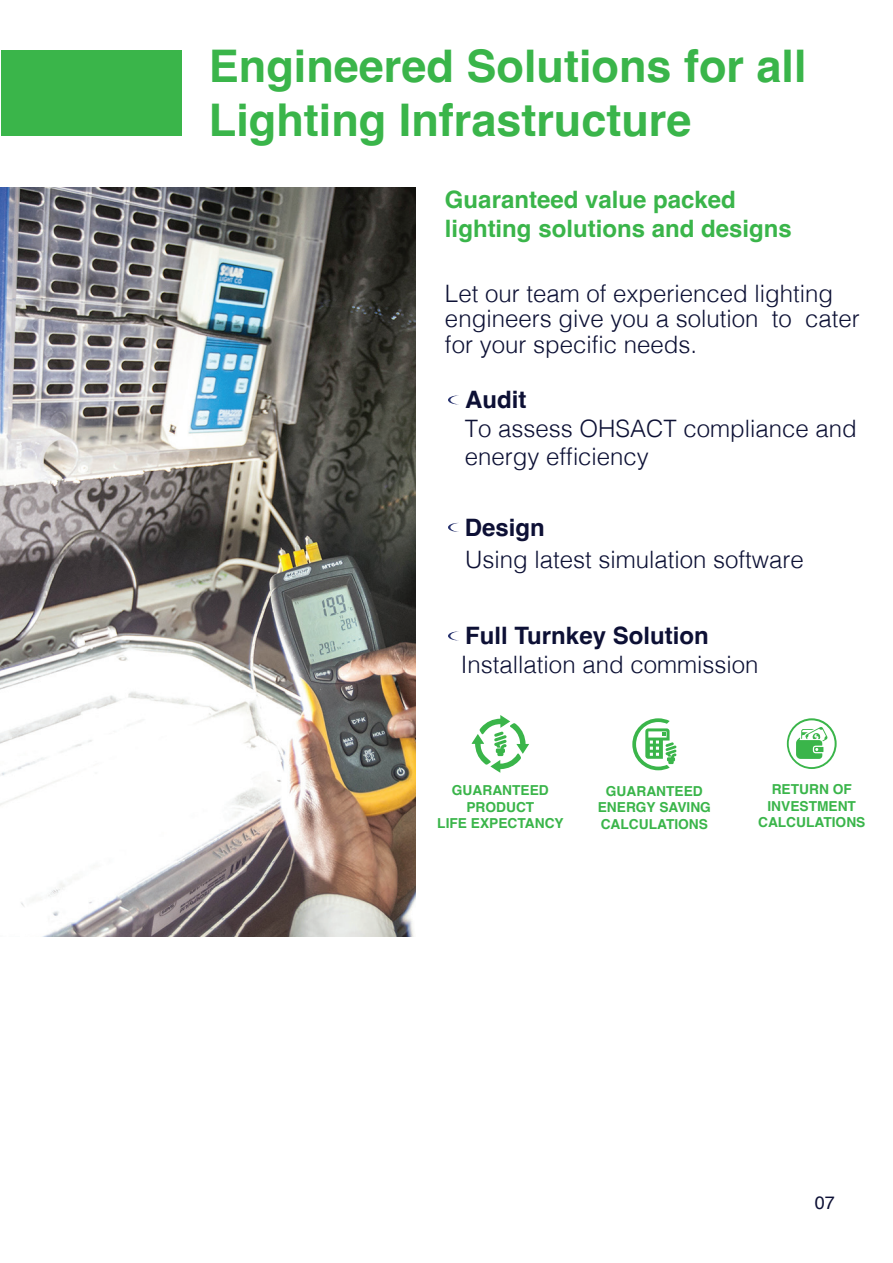
<style>
.page{position:relative;width:893px;height:1263px;background:#fff}
.page>*{position:absolute;margin:0;border:0;box-sizing:border-box;transform-origin:0 0}
.t1{font:700 45px/54px "Helvetica";color:#3ab54a}
.t2{font:300 24px/25.5px "Helvetica";color:#0d1135}
.t3{font:700 24px/28.8px "Helvetica";color:#3ab54a}
.t4{font:700 24px "Helvetica";color:#0d1035}
.t5{font:18px "Helvetica";color:#0d1035}
.t6{font:700 13.8px/16.5px "Helvetica";color:#3ab54a;text-align:center}
</style>
<div class="page">
<img style="left:1px;top:188px;width:414px;height:748px">
<svg style="left:787px;top:718px;width:50px;height:51px"></svg>
<svg style="left:472px;top:715px;width:57px;height:58px"></svg>
<svg style="left:632px;top:718px;width:45px;height:52px"></svg>
<div style="left:1px;top:50px;width:181px;height:86px;background:#3ab54a"></div>
<svg style="left:448px;top:395px;width:11px;height:9px"></svg>
<svg style="left:448px;top:523px;width:11px;height:9px"></svg>
<svg style="left:448px;top:631px;width:11px;height:9px"></svg>
<h1 class="t1" style="left:209px;top:44px;width:599px">Engineered Solutions for all<br>Lighting Infrastructure</h1>
<p class="t3" style="left:445px;top:188px;width:348px">Guaranteed value packed lighting solutions and designs</p>
<p class="t2" style="left:445px;top:279px;width:416px">Let our team of experienced lighting engineers give you a solution to cater for your specific needs.</p>
<p class="t4" style="left:465px;top:385px;width:63px">Audit</p>
<p class="t2" style="left:465px;top:412px;width:394px;line-height:28.5px">To assess OHSACT compliance and energy efficiency</p>
<p class="t4" style="left:465px;top:513px;width:82px">Design</p>
<p class="t2" style="left:465px;top:544px;width:340px">Using latest simulation software</p>
<p class="t4" style="left:465px;top:621px;width:245px">Full Turnkey Solution</p>
<p class="t2" style="left:461px;top:649px;width:299px">Installation and commission</p>
<p class="t6" style="left:437px;top:783px;width:128px">GUARANTEED<br>PRODUCT<br>LIFE EXPECTANCY</p>
<p class="t6" style="left:598px;top:784px;width:115px">GUARANTEED<br>ENERGY SAVING<br>CALCULATIONS</p>
<p class="t6" style="left:758px;top:783px;width:109px">RETURN OF<br>INVESTMENT<br>CALCULATIONS</p>
<p class="t5" style="left:815px;top:1189px;width:22px">07</p>
</div>
